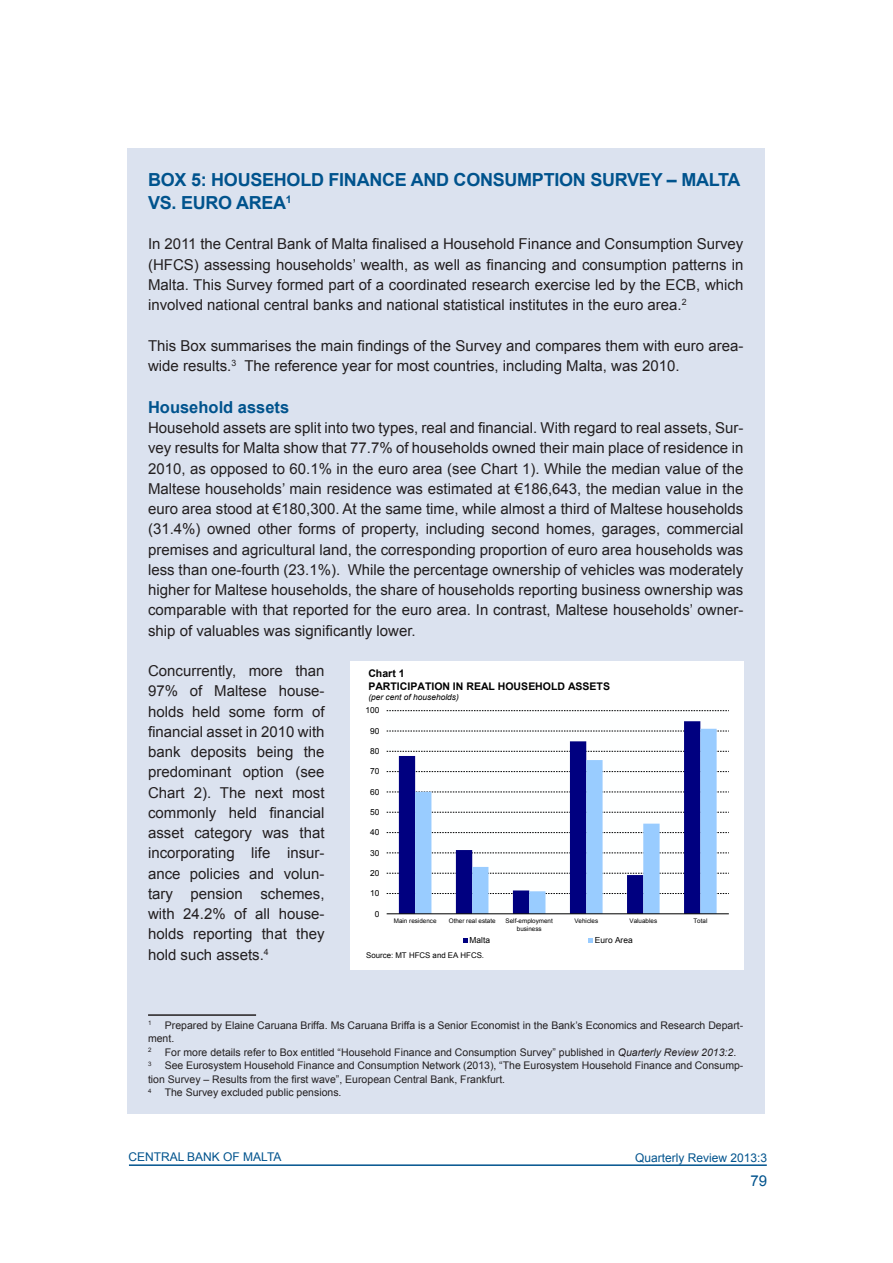
<style>
.page{position:relative;width:893px;height:1263px;background:#fff}
.page>*{position:absolute;margin:0;border:0;box-sizing:border-box;transform-origin:0 0}
.QR_Main_Title{font:700 18px/22.5px "Arial";letter-spacing:-.015em;color:#00538d}
.QR_Subhead_Level_1{font:700 16.5px "Arial";color:#00538d}
.QR_Normal_Text{font:15px/20.2px "Arial";color:#231f20;text-align:justify}
.t1{font:15px "Arial";color:#00538d}
.t2{font:12px "Arial";color:#00538d}
.QR_Footnote{font:10.5px/13.5px "Arial";color:#231f20}
.t3{font:700 10.5px/12.1px "Arial";color:#000}
.t4{font:8.4px "Arial";color:#000}
.t5{font:italic 8.4px "Arial";color:#000}
.t6{font:7.8px "Arial";color:#000}
.t7{font:6.3px/7.2px "Arial";color:#000;text-align:center}
.QR_Footnote-2{font:6.15px "Arial";color:#231f20}
.s1{font-style:italic}
</style>
<div class="page">
<hr style="left:129px;top:1164px;width:638px;height:2px;background:#00538d">
<div style="left:128px;top:149px;width:637px;height:965px;background:#dbe2ef"></div>
<hr style="left:148px;top:1014px;width:108px;height:2px;background:#231f20">
<div style="left:350px;top:661px;width:393px;height:309px;background:#fff"></div>
<svg style="left:387px;top:893px;width:342px;height:1px"></svg>
<svg style="left:387px;top:873px;width:342px;height:1px"></svg>
<svg style="left:387px;top:853px;width:342px;height:1px"></svg>
<svg style="left:387px;top:832px;width:342px;height:1px"></svg>
<svg style="left:387px;top:812px;width:342px;height:1px"></svg>
<svg style="left:387px;top:792px;width:342px;height:1px"></svg>
<svg style="left:387px;top:771px;width:342px;height:1px"></svg>
<svg style="left:387px;top:751px;width:342px;height:1px"></svg>
<svg style="left:387px;top:731px;width:342px;height:1px"></svg>
<svg style="left:387px;top:710px;width:342px;height:1px"></svg>
<svg style="left:399px;top:721px;width:301px;height:192px"></svg>
<svg style="left:415px;top:729px;width:302px;height:184px"></svg>
<hr style="left:387px;top:913px;width:342px;height:1px;background:#000">
<svg style="left:463px;top:938px;width:5px;height:4px"></svg>
<svg style="left:589px;top:938px;width:4px;height:4px"></svg>
<p class="QR_Main_Title" style="left:148px;top:169px;width:594px">BOX 5: HOUSEHOLD FINANCE AND CONSUMPTION SURVEY – MALTA<br>VS. EURO AREA<sup>1</sup></p>
<p class="QR_Normal_Text" style="left:148px;top:234px;width:597px">In 2011 the Central Bank of Malta finalised a Household Finance and Consumption Survey (HFCS) assessing households’ wealth, as well as financing and consumption patterns in Malta. This Survey formed part of a coordinated research exercise led by the ECB, which involved national central banks and national statistical institutes in the euro area.<sup>2</sup></p>
<p class="QR_Normal_Text" style="left:148px;top:335px;width:597px">This Box summarises the main findings of the Survey and compares them with euro area&shy;wide results.<sup>3</sup> The reference year for most countries, including Malta, was 2010.</p>
<p class="QR_Subhead_Level_1" style="left:148px;top:396px;width:143px">Household assets</p>
<p class="QR_Normal_Text" style="left:148px;top:418px;width:597px">Household assets are split into two types, real and financial. With regard to real assets, Sur&shy;vey results for Malta show that 77.7% of households owned their main place of residence in 2010, as opposed to 60.1% in the euro area (see Chart 1). While the median value of the Maltese households’ main residence was estimated at €186,643, the median value in the euro area stood at €180,300. At the same time, while almost a third of Maltese households (31.4%) owned other forms of property, including second homes, garages, commercial premises and agricultural land, the corresponding proportion of euro area households was less than one-fourth (23.1%). While the percentage ownership of vehicles was moderately higher for Maltese households, the share of households reporting business ownership was comparable with that reported for the euro area. In contrast, Maltese households’ owner&shy;ship of valuables was significantly lower.</p>
<p class="QR_Normal_Text" style="left:148px;top:661px;width:178px">Concurrently, more than 97% of Maltese house&shy;holds held some form of financial asset in 2010 with bank deposits being the predominant option (see Chart 2). The next most commonly held financial asset category was that incorporating life insur&shy;ance policies and volun&shy;tary pension schemes, with 24.2% of all house&shy;holds reporting that they hold such assets.<sup>4</sup></p>
<p class="t3" style="left:368px;top:668px;width:243px">Chart 1<br>PARTICIPATION IN REAL HOUSEHOLD ASSETS</p>
<p class="t5" style="left:368px;top:691px;width:92px">(per cent of households)</p>
<p class="t4" style="left:365px;top:705px;width:15px">100</p>
<p class="t4" style="left:370px;top:725px;width:11px">90</p>
<p class="t4" style="left:370px;top:745px;width:11px">80</p>
<p class="t4" style="left:370px;top:766px;width:11px">70</p>
<p class="t4" style="left:370px;top:786px;width:11px">60</p>
<p class="t4" style="left:370px;top:806px;width:11px">50</p>
<p class="t4" style="left:370px;top:827px;width:11px">40</p>
<p class="t4" style="left:370px;top:847px;width:11px">30</p>
<p class="t4" style="left:370px;top:867px;width:11px">20</p>
<p class="t4" style="left:370px;top:888px;width:11px">10</p>
<p class="t4" style="left:375px;top:908px;width:6px">0</p>
<p class="t7" style="left:394px;top:918px;width:44px">Main residence</p>
<p class="t7" style="left:449px;top:918px;width:48px">Other real estate</p>
<p class="t7" style="left:506px;top:918px;width:49px">Self-employment business</p>
<p class="t7" style="left:574px;top:918px;width:25px">Vehicles</p>
<p class="t7" style="left:629px;top:918px;width:29px">Valuables</p>
<p class="t7" style="left:693px;top:918px;width:15px">Total</p>
<p class="t4" style="left:470px;top:934px;width:22px">Malta</p>
<p class="t4" style="left:595px;top:934px;width:39px">Euro Area</p>
<p class="t6" style="left:366px;top:950px;width:119px">Source: MT HFCS and EA HFCS.</p>
<p class="QR_Footnote-2" style="left:148px;top:1019px;width:5px">1</p>
<p class="QR_Footnote" style="left:148px;top:1018px;width:597px;text-indent:17px">Prepared by Elaine Caruana Briffa. Ms Caruana Briffa is a Senior Economist in the Bank’s Economics and Research Depart&shy;ment.</p>
<p class="QR_Footnote-2" style="left:148px;top:1046px;width:5px">2</p>
<p class="QR_Footnote" style="left:165px;top:1045px;width:573px">For more details refer to Box entitled “Household Finance and Consumption Survey” published in <span class="s1">Quarterly Review 2013:2</span>.</p>
<p class="QR_Footnote-2" style="left:148px;top:1059px;width:5px">3</p>
<p class="QR_Footnote" style="left:148px;top:1059px;width:597px;text-indent:17px">See Eurosystem Household Finance and Consumption Network (2013), “The Eurosystem Household Finance and Consump&shy;tion Survey – Results from the first wave”, European Central Bank, Frankfurt.</p>
<p class="QR_Footnote-2" style="left:148px;top:1086px;width:5px">4</p>
<p class="QR_Footnote" style="left:165px;top:1086px;width:178px">The Survey excluded public pensions.</p>
<p class="t2" style="left:128px;top:1149px;width:155px">CENTRAL BANK OF MALTA</p>
<p class="t2" style="left:635px;top:1150px;width:134px">Quarterly Review 2013:3</p>
<p class="t1" style="left:750px;top:1170px;width:18px">79</p>
</div>
